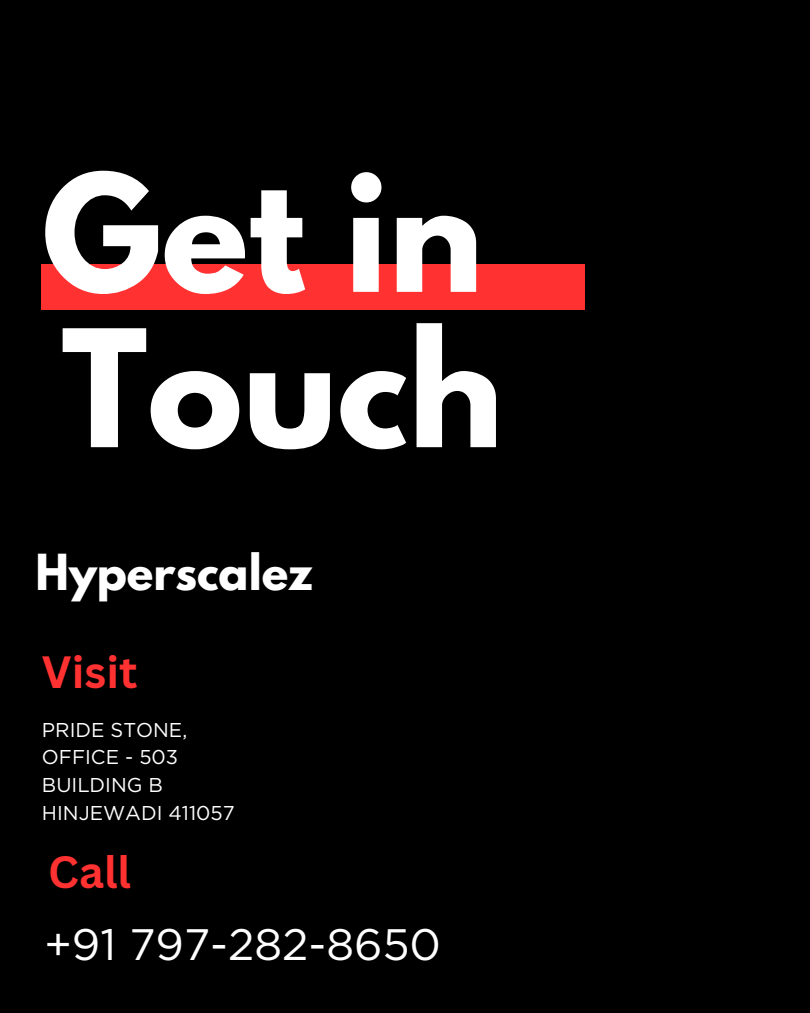
<style>
.page{position:relative;width:810px;height:1013px;background:#fff}
.page>*{position:absolute;margin:0;border:0;box-sizing:border-box;transform-origin:0 0}
.t1{font:700 144.1px/155.2px "League Spartan";color:#fff}
.t2{font:44px "Gotham";color:#fff}
.t3{font:700 44px "League Spartan";color:#fff}
.t4{font:700 44px "Canva Sans";color:#ff3131}
.t5{font:20px "Gotham";color:#fff}
</style>
<div class="page">
<div style="left:0;top:0;width:810px;height:1012px;background:#000"></div>
<div style="left:42px;top:264px;width:543px;height:45px;background:#ff3131"></div>
<h1 class="t1" style="left:42px;top:174px;width:463px">Get in<br>Touch</h1>
<h2 class="t3" style="left:36px;top:551px;width:279px">Hyperscalez</h2>
<h2 class="t4" style="left:42px;top:641px;width:97px">Visit</h2>
<p class="t5" style="left:42px;top:717px;width:147px">PRIDE STONE,</p>
<p class="t5" style="left:42px;top:745px;width:138px">OFFICE - 503</p>
<p class="t5" style="left:42px;top:772px;width:123px">BUILDING B</p>
<p class="t5" style="left:42px;top:800px;width:194px">HINJEWADI 411057</p>
<h2 class="t4" style="left:48px;top:841px;width:84px">Call</h2>
<h3 class="t2" style="left:44px;top:917px;width:398px">+91 797-282-8650</h3>
</div>
